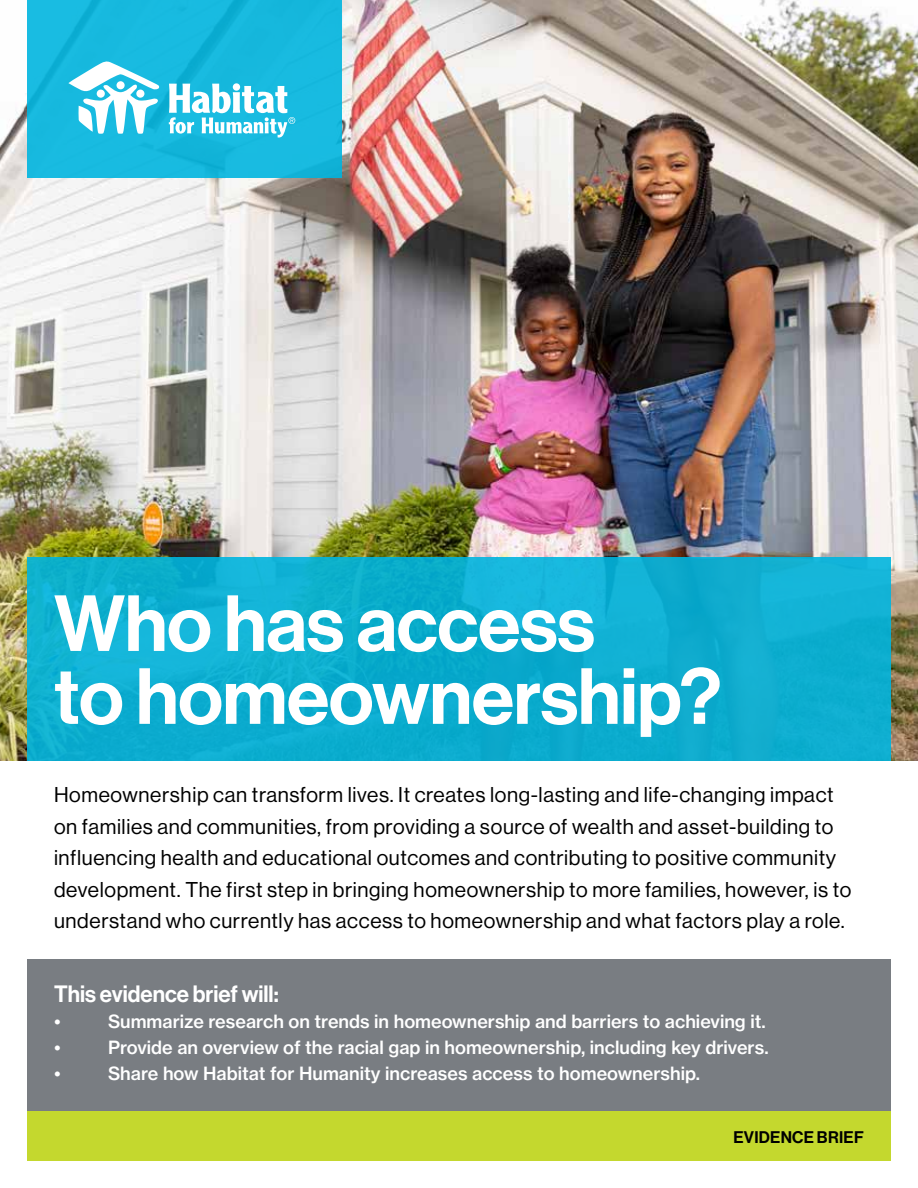
<style>
.page{position:relative;width:918px;height:1188px;background:#fff}
.page>*{position:absolute;margin:0;border:0;box-sizing:border-box;transform-origin:0 0}
.t1{font:77.7px/72.9px "N Haas Grotesk DS Pro 65 Md";letter-spacing:-.005em;color:#fff}
.t2{font:23.1px "N Haas Grotesk DS Pro 65 Md";color:#fff}
.t3{font:21px/31.5px "N Haas Grotesk DS Pro 55 Rg";letter-spacing:.03em;color:#000}
.t4{font:18px "N Haas Grotesk TX Pro 65 Md";color:#fff}
.t5{font:16.5px "N Haas Grotesk DS Pro 65 Md";letter-spacing:.015em;color:#000}
</style>
<div class="page">
<div style="left:27px;top:959px;width:864px;height:152px;background:#797d82"></div>
<div style="left:27px;top:1111px;width:864px;height:50px;background:#c4d82e"></div>
<img style="left:0;top:0;width:918px;height:761px">
<div style="left:27px;top:557px;width:864px;height:204px;background:linear-gradient(to right,#0db0d1,#0eadd0)"></div>
<div style="left:27px;top:0;width:315px;height:178px;background:#18bbe0"></div>
<svg style="left:68px;top:61px;width:93px;height:73px"></svg>
<svg style="left:169px;top:83px;width:126px;height:55px"></svg>
<h1 class="t1" style="left:54px;top:589px;width:669px">Who has access<br>to homeownership?</h1>
<p class="t3" style="left:54px;top:779px;width:799px">Homeownership can transform lives. It creates long-lasting and life-changing impact on families and communities, from providing a source of wealth and asset-building to influencing health and educational outcomes and contributing to positive community development. The first step in bringing homeownership to more families, however, is to understand who currently has access to homeownership and what factors play a role.</p>
<p class="t2" style="left:54px;top:980px;width:226px">This evidence brief will:</p>
<p class="t4" style="left:54px;top:1010px;width:8px">•</p>
<p class="t4" style="left:108px;top:1010px;width:659px">Summarize research on trends in homeownership and barriers to achieving it.</p>
<p class="t4" style="left:54px;top:1036px;width:8px">•</p>
<p class="t4" style="left:108px;top:1036px;width:662px">Provide an overview of the racial gap in homeownership, including key drivers.</p>
<p class="t4" style="left:54px;top:1063px;width:8px">•</p>
<p class="t4" style="left:108px;top:1063px;width:594px">Share how Habitat for Humanity increases access to homeownership.</p>
<p class="t5" style="left:733px;top:1127px;width:132px">EVIDENCE BRIEF</p>
</div>
